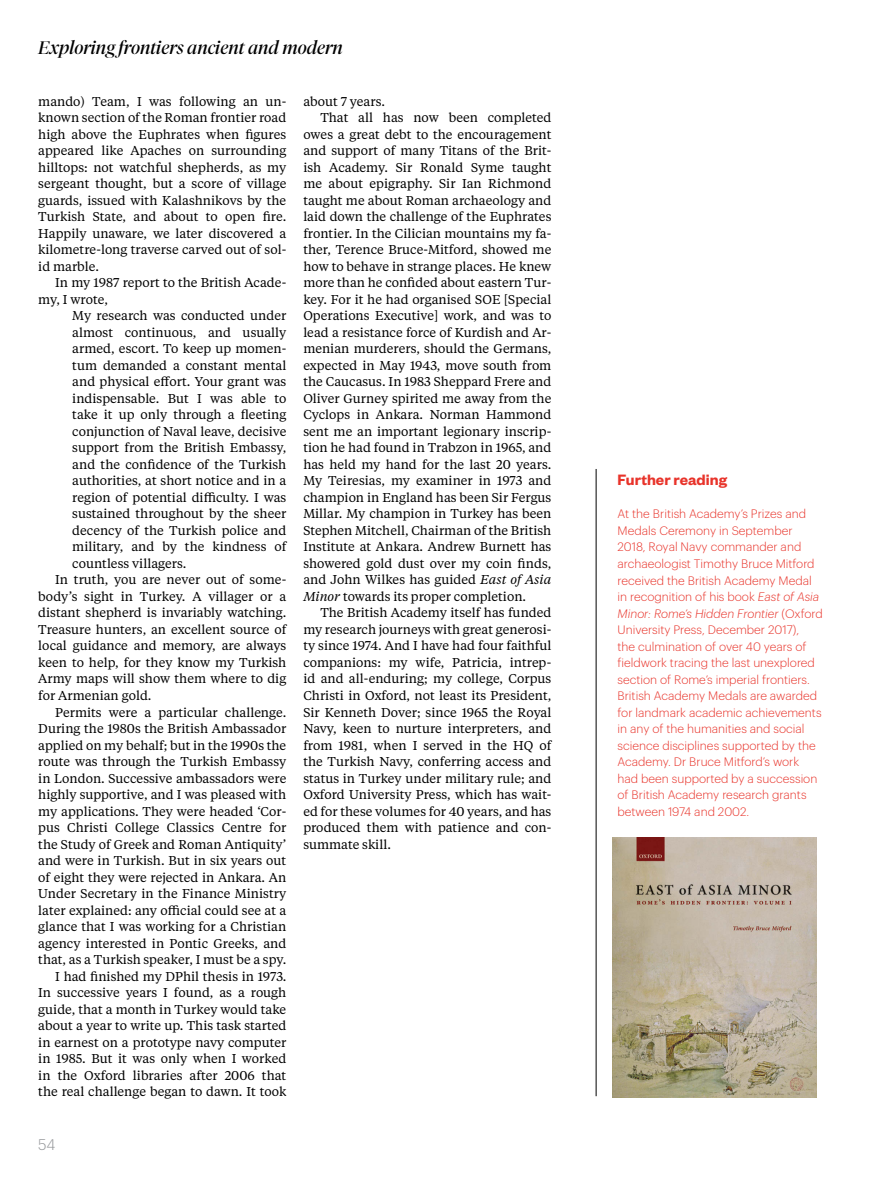
<style>
.page{position:relative;width:893px;height:1191px;background:#fff}
.page>*{position:absolute;margin:0;border:0;box-sizing:border-box;transform-origin:0 0}
.t1{font:italic 18px "Tiempos Fine Test";color:#000}
.t2{font:600 16.5px "Founders Grotesk";color:#e8332a}
.t3{font:300 15px "Graphik";color:#939598}
.t4{font:12.75px/16.5px "Tiempos Text";color:#000;text-align:justify}
.t5{font:300 12px/16.5px "Graphik";color:#e8332a}
.s1{font-style:italic}
</style>
<div class="page">
<img style="left:612px;top:838px;width:204px;height:259px">
<hr style="left:596px;top:469px;width:1px;height:627px;background:#000">
<h1 class="t1" style="left:38px;top:37px;width:306px">Exploring frontiers ancient and modern</h1>
<p class="t4" style="left:38px;top:92px;width:250px">mando) Team, I was following an un&shy;known section of the Roman frontier road high above the Euphrates when figures appeared like Apaches on surrounding hilltops: not watchful shepherds, as my sergeant thought, but a score of village guards, issued with Kalashnikovs by the Turkish State, and about to open fire.<br>Happily unaware, we later discovered a kilometre-long traverse carved out of sol&shy;id marble.</p>
<p class="t4" style="left:38px;top:274px;width:250px;text-indent:17px">In my 1987 report to the British Acade&shy;my, I wrote,</p>
<p class="t4" style="left:72px;top:307px;width:216px">My research was conducted under</p>
<p class="t4" style="left:72px;top:323px;width:216px">almost continuous, and usually</p>
<p class="t4" style="left:72px;top:340px;width:216px">armed, escort. To keep up momen-</p>
<p class="t4" style="left:72px;top:356px;width:216px">tum demanded a constant mental</p>
<p class="t4" style="left:72px;top:373px;width:216px">and physical effort. Your grant was</p>
<p class="t4" style="left:72px;top:389px;width:216px">indispensable. But I was able to</p>
<p class="t4" style="left:72px;top:406px;width:216px">take it up only through a fleeting</p>
<p class="t4" style="left:72px;top:422px;width:216px">conjunction of Naval leave, decisive</p>
<p class="t4" style="left:72px;top:439px;width:216px">support from the British Embassy,</p>
<p class="t4" style="left:72px;top:455px;width:216px">and the confidence of the Turkish</p>
<p class="t4" style="left:72px;top:472px;width:216px">authorities, at short notice and in a</p>
<p class="t4" style="left:72px;top:488px;width:215px">region of potential difficulty. I was</p>
<p class="t4" style="left:72px;top:505px;width:216px">sustained throughout by the sheer</p>
<p class="t4" style="left:72px;top:521px;width:216px">decency of the Turkish police and</p>
<p class="t4" style="left:72px;top:538px;width:216px">military, and by the kindness of</p>
<p class="t4" style="left:72px;top:554px;width:116px">countless villagers.</p>
<p class="t4" style="left:55px;top:571px;width:233px">In truth, you are never out of some-</p>
<p class="t4" style="left:38px;top:587px;width:250px">body’s sight in Turkey. A villager or a</p>
<p class="t4" style="left:38px;top:604px;width:250px">distant shepherd is invariably watching.</p>
<p class="t4" style="left:38px;top:620px;width:250px">Treasure hunters, an excellent source of</p>
<p class="t4" style="left:38px;top:637px;width:250px">local guidance and memory, are always</p>
<p class="t4" style="left:38px;top:653px;width:250px">keen to help, for they know my Turkish</p>
<p class="t4" style="left:38px;top:670px;width:250px">Army maps will show them where to dig</p>
<p class="t4" style="left:38px;top:686px;width:115px">for Armenian gold.</p>
<p class="t4" style="left:55px;top:703px;width:233px">Permits were a particular challenge.</p>
<p class="t4" style="left:38px;top:719px;width:250px">During the 1980s the British Ambassador</p>
<p class="t4" style="left:38px;top:736px;width:249px">applied on my behalf; but in the 1990s the</p>
<p class="t4" style="left:38px;top:752px;width:250px">route was through the Turkish Embassy</p>
<p class="t4" style="left:38px;top:769px;width:250px">in London. Successive ambassadors were</p>
<p class="t4" style="left:38px;top:785px;width:250px">highly supportive, and I was pleased with</p>
<p class="t4" style="left:38px;top:802px;width:250px">my applications. They were headed ‘Cor-</p>
<p class="t4" style="left:38px;top:818px;width:250px">pus Christi College Classics Centre for</p>
<p class="t4" style="left:38px;top:835px;width:250px">the Study of Greek and Roman Antiquity’</p>
<p class="t4" style="left:38px;top:851px;width:249px">and were in Turkish. But in six years out</p>
<p class="t4" style="left:38px;top:868px;width:250px">of eight they were rejected in Ankara. An</p>
<p class="t4" style="left:38px;top:884px;width:250px">Under Secretary in the Finance Ministry</p>
<p class="t4" style="left:38px;top:901px;width:250px">later explained: any official could see at a</p>
<p class="t4" style="left:38px;top:917px;width:249px">glance that I was working for a Christian</p>
<p class="t4" style="left:38px;top:934px;width:250px">agency interested in Pontic Greeks, and</p>
<p class="t4" style="left:38px;top:950px;width:250px">that, as a Turkish speaker, I must be a spy.</p>
<p class="t4" style="left:55px;top:967px;width:233px">I had finished my DPhil thesis in 1973.</p>
<p class="t4" style="left:38px;top:983px;width:250px">In successive years I found, as a rough</p>
<p class="t4" style="left:38px;top:1000px;width:250px">guide, that a month in Turkey would take</p>
<p class="t4" style="left:38px;top:1016px;width:250px">about a year to write up. This task started</p>
<p class="t4" style="left:38px;top:1033px;width:250px">in earnest on a prototype navy computer</p>
<p class="t4" style="left:38px;top:1049px;width:250px">in 1985. But it was only when I worked</p>
<p class="t4" style="left:38px;top:1066px;width:250px">in the Oxford libraries after 2006 that</p>
<p class="t4" style="left:38px;top:1082px;width:250px">the real challenge began to dawn. It took</p>
<p class="t4" style="left:303px;top:92px;width:83px">about 7 years.</p>
<p class="t4" style="left:320px;top:109px;width:233px">That all has now been completed</p>
<p class="t4" style="left:303px;top:125px;width:250px">owes a great debt to the encouragement</p>
<p class="t4" style="left:303px;top:142px;width:250px">and support of many Titans of the Brit-</p>
<p class="t4" style="left:303px;top:158px;width:250px">ish Academy. Sir Ronald Syme taught</p>
<p class="t4" style="left:303px;top:175px;width:250px">me about epigraphy. Sir Ian Richmond</p>
<p class="t4" style="left:303px;top:191px;width:250px">taught me about Roman archaeology and</p>
<p class="t4" style="left:303px;top:208px;width:250px">laid down the challenge of the Euphrates</p>
<p class="t4" style="left:303px;top:224px;width:250px">frontier. In the Cilician mountains my fa-</p>
<p class="t4" style="left:303px;top:241px;width:250px">ther, Terence Bruce-Mitford, showed me</p>
<p class="t4" style="left:303px;top:257px;width:250px">how to behave in strange places. He knew</p>
<p class="t4" style="left:303px;top:274px;width:250px">more than he confided about eastern Tur-</p>
<p class="t4" style="left:303px;top:290px;width:250px">key. For it he had organised SOE [Special</p>
<p class="t4" style="left:303px;top:307px;width:250px">Operations Executive] work, and was to</p>
<p class="t4" style="left:303px;top:323px;width:250px">lead a resistance force of Kurdish and Ar-</p>
<p class="t4" style="left:303px;top:340px;width:250px">menian murderers, should the Germans,</p>
<p class="t4" style="left:303px;top:356px;width:250px">expected in May 1943, move south from</p>
<p class="t4" style="left:303px;top:373px;width:250px">the Caucasus. In 1983 Sheppard Frere and</p>
<p class="t4" style="left:303px;top:389px;width:250px">Oliver Gurney spirited me away from the</p>
<p class="t4" style="left:303px;top:406px;width:250px">Cyclops in Ankara. Norman Hammond</p>
<p class="t4" style="left:303px;top:422px;width:250px">sent me an important legionary inscrip-</p>
<p class="t4" style="left:303px;top:439px;width:250px">tion he had found in Trabzon in 1965, and</p>
<p class="t4" style="left:303px;top:455px;width:250px">has held my hand for the last 20 years.</p>
<p class="t4" style="left:303px;top:472px;width:250px">My Teiresias, my examiner in 1973 and</p>
<p class="t4" style="left:303px;top:488px;width:250px">champion in England has been Sir Fergus</p>
<p class="t4" style="left:303px;top:505px;width:250px">Millar. My champion in Turkey has been</p>
<p class="t4" style="left:303px;top:521px;width:250px">Stephen Mitchell, Chairman of the British</p>
<p class="t4" style="left:303px;top:538px;width:250px">Institute at Ankara. Andrew Burnett has</p>
<p class="t4" style="left:303px;top:554px;width:250px">showered gold dust over my coin finds,</p>
<p class="t4" style="left:303px;top:571px;width:250px">and John Wilkes has guided <span class="s1">East of Asia</span></p>
<p class="t4" style="left:303px;top:587px;width:224px"><span class="s1">Minor</span> towards its proper completion.</p>
<p class="t4" style="left:320px;top:604px;width:233px">The British Academy itself has funded</p>
<p class="t4" style="left:303px;top:620px;width:250px">my research journeys with great generosi-</p>
<p class="t4" style="left:303px;top:637px;width:250px">ty since 1974. And I have had four faithful</p>
<p class="t4" style="left:303px;top:653px;width:250px">companions: my wife, Patricia, intrep-</p>
<p class="t4" style="left:303px;top:670px;width:250px">id and all-enduring; my college, Corpus</p>
<p class="t4" style="left:303px;top:686px;width:250px">Christi in Oxford, not least its President,</p>
<p class="t4" style="left:303px;top:703px;width:250px">Sir Kenneth Dover; since 1965 the Royal</p>
<p class="t4" style="left:303px;top:719px;width:250px">Navy, keen to nurture interpreters, and</p>
<p class="t4" style="left:303px;top:736px;width:250px">from 1981, when I served in the HQ of</p>
<p class="t4" style="left:303px;top:752px;width:250px">the Turkish Navy, conferring access and</p>
<p class="t4" style="left:303px;top:769px;width:250px">status in Turkey under military rule; and</p>
<p class="t4" style="left:303px;top:785px;width:250px">Oxford University Press, which has wait-</p>
<p class="t4" style="left:303px;top:802px;width:250px">ed for these volumes for 40 years, and has</p>
<p class="t4" style="left:303px;top:818px;width:250px">produced them with patience and con-</p>
<p class="t4" style="left:303px;top:835px;width:89px">summate skill.</p>
<p class="t3" style="left:38px;top:1134px;width:19px">54</p>
<p class="t2" style="left:618px;top:470px;width:111px">Further reading</p>
<p class="t5" style="left:618px;top:505px;width:207px">At the British Academy’s Prizes and Medals Ceremony in September 2018, Royal Navy commander and archaeologist Timothy Bruce Mitford received the British Academy Medal in recognition of his book <span class="s1">East of Asia Minor: Rome’s Hidden Frontier</span> (Oxford University Press, December 2017),<br>the culmination of over 40 years of fieldwork tracing the last unexplored section of Rome’s imperial frontiers.<br>British Academy Medals are awarded for landmark academic achievements in any of the humanities and social science disciplines supported by the Academy. Dr Bruce Mitford’s work had been supported by a succession of British Academy research grants between 1974 and 2002.</p>
</div>
